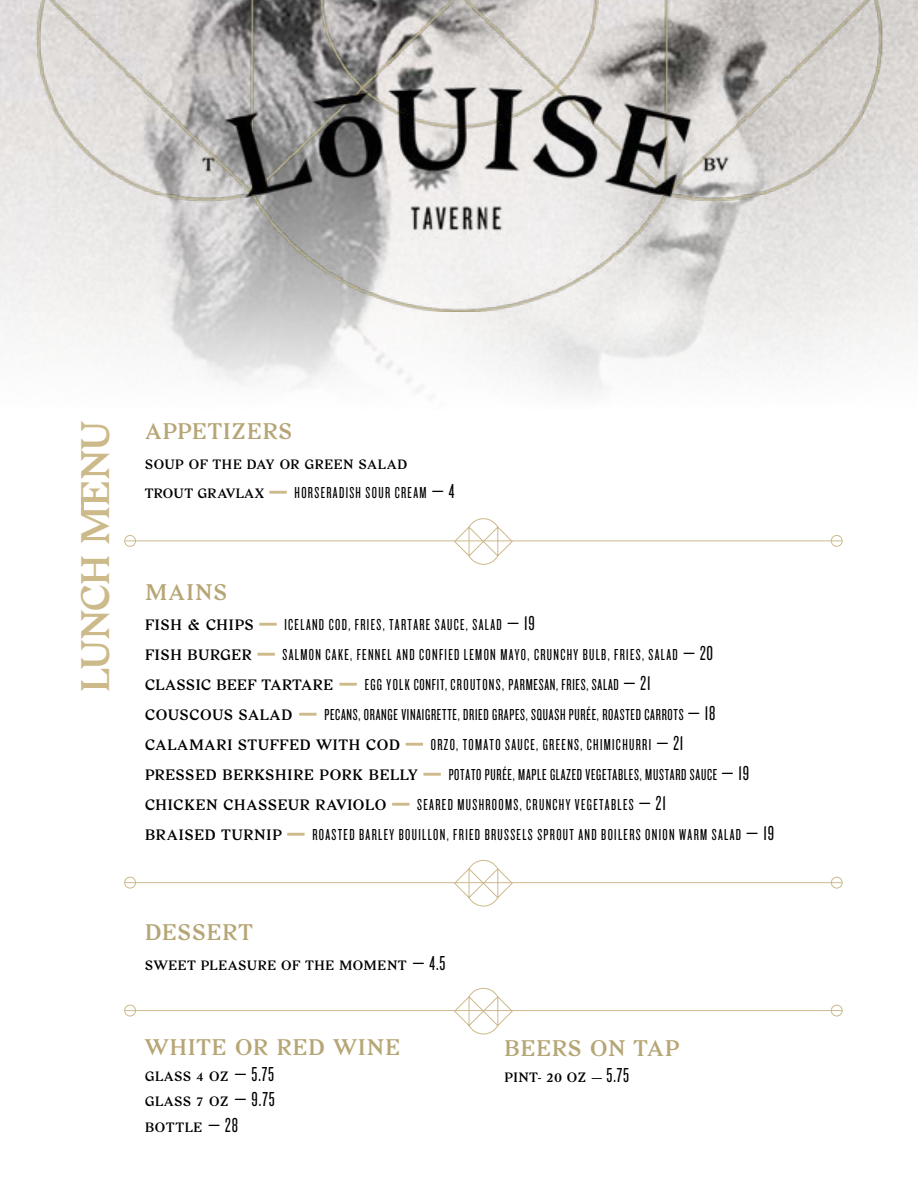
<style>
.page{position:relative;width:918px;height:1188px;background:#fff}
.page>*{position:absolute;margin:0;border:0;box-sizing:border-box;transform-origin:0 0}
.t1{font:39.6px "Gza Louise Seminegra";color:#ccba8b}
.t2{font:22.5px "Gza Louise Seminegra";letter-spacing:.06em;color:#b6a676}
.t3{font:16.5px "Knockout Louise HTF27";letter-spacing:.08em;color:#000}
.t4{font:16.5px "Knockout Louise HTF27";letter-spacing:.045em;color:#000}
.t5{font:15px "Gza Louise Seminegra";letter-spacing:.06em;color:#000}
.t6{font:13.5px/25.5px "Gza Louise Seminegra";letter-spacing:.06em;color:#000}
.s1{font-size:21px}
.s2{font-family:"Knockout Louise HTF27";font-size:21px}
</style>
<div class="page">
<svg style="left:454px;top:518px;width:59px;height:47px"></svg>
<hr style="left:125px;top:540px;width:717px;height:1px;background:#ccba8b">
<div style="left:124px;top:535px;width:12px;height:12px;border:1px solid #ccba8b;border-radius:50%"></div>
<div style="left:831px;top:535px;width:12px;height:12px;border:1px solid #ccba8b;border-radius:50%"></div>
<svg style="left:454px;top:860px;width:59px;height:46px"></svg>
<hr style="left:125px;top:882px;width:717px;height:1px;background:#ccba8b">
<div style="left:124px;top:877px;width:12px;height:12px;border:1px solid #ccba8b;border-radius:50%"></div>
<div style="left:831px;top:877px;width:12px;height:12px;border:1px solid #ccba8b;border-radius:50%"></div>
<svg style="left:454px;top:988px;width:59px;height:46px"></svg>
<hr style="left:125px;top:1010px;width:717px;height:1px;background:#ccba8b">
<div style="left:124px;top:1005px;width:12px;height:11px;border:1px solid #ccba8b;border-radius:50%"></div>
<div style="left:831px;top:1005px;width:12px;height:11px;border:1px solid #ccba8b;border-radius:50%"></div>
<div style="left:259px;top:623px;width:18px;height:3px;border:2px solid #ccba8b"></div>
<div style="left:257px;top:653px;width:18px;height:3px;border:2px solid #ccba8b"></div>
<div style="left:339px;top:683px;width:18px;height:3px;border:2px solid #ccba8b"></div>
<div style="left:299px;top:713px;width:18px;height:3px;border:2px solid #ccba8b"></div>
<div style="left:406px;top:743px;width:17px;height:3px;border:2px solid #ccba8b"></div>
<div style="left:423px;top:773px;width:18px;height:3px;border:2px solid #ccba8b"></div>
<div style="left:392px;top:803px;width:17px;height:3px;border:2px solid #ccba8b"></div>
<div style="left:287px;top:833px;width:18px;height:3px;border:2px solid #ccba8b"></div>
<div style="left:269px;top:491px;width:18px;height:3px;border:2px solid #ccba8b"></div>
<svg style="left:81px;top:497px;width:3px;height:18px"></svg>
<img style="left:0;top:0;width:918px;height:311px">
<h1 class="t1" style="left:73px;top:692px;width:273px;rotate:-90deg">LUNCH MENU</h1>
<h2 class="t2" style="left:145px;top:419px;width:148px">APPETIZERS</h2>
<p class="t6" style="left:145px;top:450px;width:264px;line-height:28.5px">SOUP OF THE DAY OR GREEN SALAD<br>TROUT GRAVLAX</p>
<p class="t3" style="left:295px;top:484px;width:161px">HORSERADISH SOUR CREAM <span class="s1">— 4</span></p>
<h2 class="t2" style="left:145px;top:579px;width:83px">MAINS</h2>
<p class="t5" style="left:145px;top:616px;width:110px">FISH &amp; CHIPS</p>
<p class="t3" style="left:285px;top:616px;width:252px">ICELAND COD, FRIES, TARTARE SAUCE, SALAD <span class="s1">— 19</span></p>
<p class="t5" style="left:145px;top:646px;width:108px">FISH BURGER</p>
<p class="t3" style="left:283px;top:646px;width:432px">SALMON CAKE, FENNEL AND CONFIED LEMON MAYO, CRUNCHY BULB, FRIES, SALAD <span class="s1">— 20</span></p>
<p class="t5" style="left:145px;top:676px;width:190px">CLASSIC BEEF TARTARE</p>
<p class="t4" style="left:365px;top:676px;width:287px">EGG YOLK CONFIT, CROUTONS, PARMESAN, FRIES, SALAD <span class="s1">— 21</span></p>
<p class="t5" style="left:145px;top:706px;width:149px">COUSCOUS SALAD</p>
<p class="t4" style="left:324px;top:706px;width:393px">PECANS, ORANGE VINAIGRETTE, DRIED GRAPES, SQUASH PURÉE, ROASTED CARROTS <span class="s1">— 18</span></p>
<p class="t5" style="left:145px;top:736px;width:256px">CALAMARI STUFFED WITH COD</p>
<p class="t3" style="left:431px;top:736px;width:254px">ORZO, TOMATO SAUCE, GREENS, CHIMICHURRI <span class="s1">— 21</span></p>
<p class="t5" style="left:145px;top:766px;width:274px">PRESSED BERKSHIRE PORK BELLY</p>
<p class="t4" style="left:449px;top:766px;width:302px">POTATO PURÉE, MAPLE GLAZED VEGETABLES, MUSTARD SAUCE <span class="s1">— 19</span></p>
<p class="t5" style="left:145px;top:796px;width:243px">CHICKEN CHASSEUR RAVIOLO</p>
<p class="t3" style="left:417px;top:796px;width:250px">SEARED MUSHROOMS, CRUNCHY VEGETABLES <span class="s1">— 21</span></p>
<p class="t5" style="left:145px;top:826px;width:138px">BRAISED TURNIP</p>
<p class="t3" style="left:312px;top:826px;width:463px">ROASTED BARLEY BOUILLON, FRIED BRUSSELS SPROUT AND BOILERS ONION WARM SALAD <span class="s1">— 19</span></p>
<h2 class="t2" style="left:145px;top:920px;width:109px">DESSERT</h2>
<p class="t6" style="left:145px;top:953px;width:302px">SWEET PLEASURE OF THE MOMENT <span class="s2">— 4.5</span></p>
<h2 class="t2" style="left:145px;top:1035px;width:256px">WHITE OR RED WINE</h2>
<p class="t6" style="left:145px;top:1063px;width:131px;text-align:justify">GLASS 4 OZ <span class="s2">— 5.75<br></span>GLASS 7 OZ <span class="s2">— 9.75<br></span>BOTTLE <span class="s2">— 28</span></p>
<h2 class="t2" style="left:505px;top:1036px;width:176px">BEERS ON TAP</h2>
<p class="t6" style="left:505px;top:1064px;width:126px">PINT- 20 OZ — <span class="s2">5.75</span></p>
</div>
